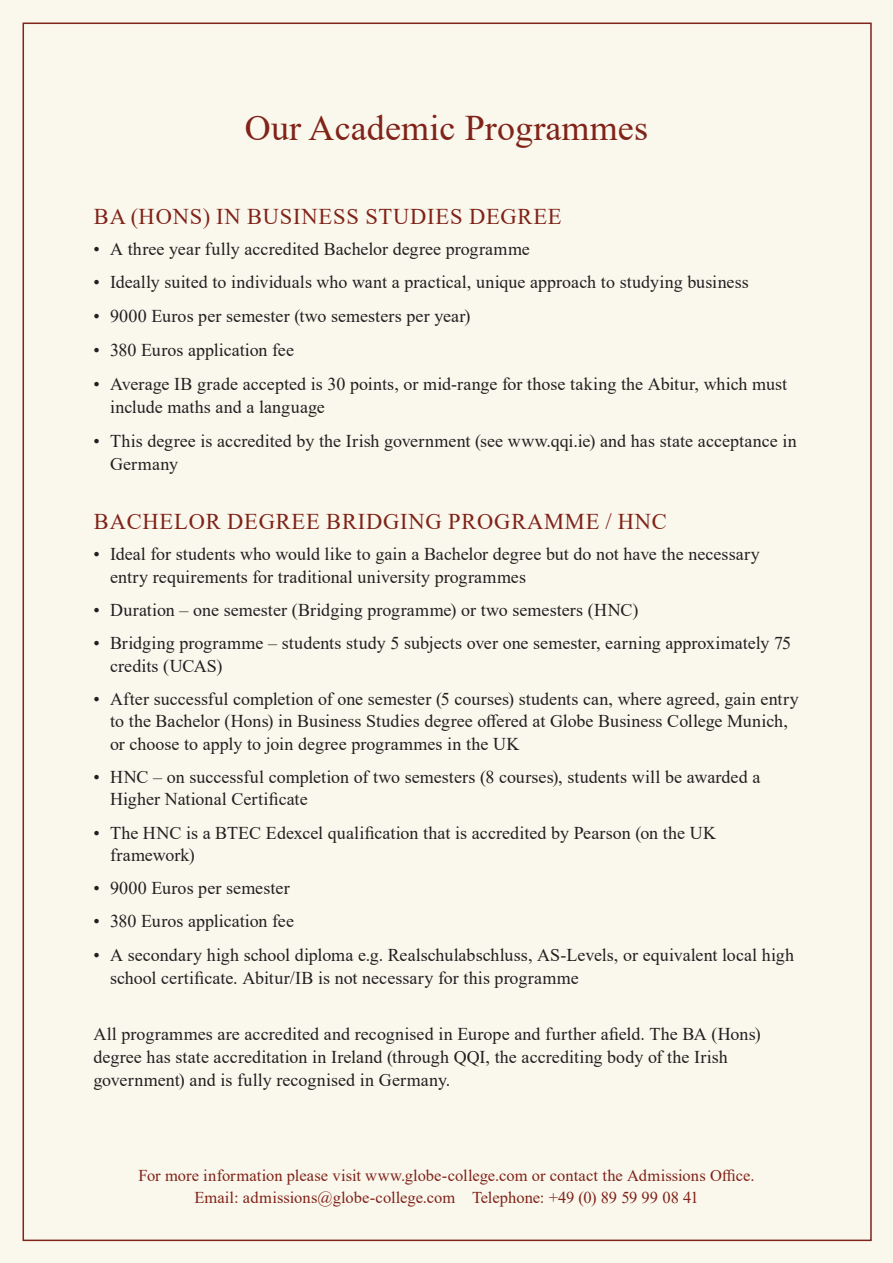
<style>
.page{position:relative;width:893px;height:1263px;background:#faf7ed}
.page>*{position:absolute;margin:0;border:0;box-sizing:border-box;transform-origin:0 0}
.Header_Para_1{font:36px "Times New Roman";letter-spacing:.005em;color:#802318}
.Subhead_1{font:22.5px "Times New Roman";letter-spacing:.035em;color:#802318}
.Bullet_list{font:18px/22.5px "Times New Roman";color:#231f20}
.Paragraph_Style_1{font:18px/23.2px "Times New Roman";letter-spacing:.005em;color:#231f20}
.Footer_text{font:16.5px "Times New Roman";color:#802318}
</style>
<div class="page">
<p class="Header_Para_1" style="left:245px;top:102px;width:405px">Our Academic Programmes</p>
<p class="Subhead_1" style="left:94px;top:200px;width:469px">BA (HONS) IN BUSINESS STUDIES DEGREE</p>
<p class="Bullet_list" style="left:94px;top:237px;width:438px">• A three year fully accredited Bachelor degree programme</p>
<p class="Bullet_list" style="left:94px;top:271px;width:657px">• Ideally suited to individuals who want a practical, unique approach to studying business</p>
<p class="Bullet_list" style="left:94px;top:304px;width:378px">• 9000 Euros per semester (two semesters per year)</p>
<p class="Bullet_list" style="left:94px;top:338px;width:202px">• 380 Euros application fee</p>
<p class="Bullet_list" style="left:110px;top:372px;width:679px;line-height:23.2px;text-indent:-16px">• Average IB grade accepted is 30 points, or mid-range for those taking the Abitur, which must include maths and a language</p>
<p class="Bullet_list" style="left:110px;top:429px;width:688px;line-height:23.2px;text-indent:-16px">• This degree is accredited by the Irish government (see www.qqi.ie) and has state acceptance in<br>Germany</p>
<p class="Subhead_1" style="left:94px;top:506px;width:574px">BACHELOR DEGREE BRIDGING PROGRAMME / HNC</p>
<p class="Bullet_list" style="left:110px;top:542px;width:651px;text-indent:-16px">• Ideal for students who would like to gain a Bachelor degree but do not have the necessary entry requirements for traditional university programmes</p>
<p class="Bullet_list" style="left:94px;top:598px;width:546px">• Duration – one semester (Bridging programme) or two semesters (HNC)</p>
<p class="Bullet_list" style="left:110px;top:631px;width:683px;text-indent:-16px">• Bridging programme – students study 5 subjects over one semester, earning approximately 75 credits (UCAS)</p>
<p class="Bullet_list" style="left:110px;top:687px;width:690px;text-indent:-16px">• After successful completion of one semester (5 courses) students can, where agreed, gain entry to the Bachelor (Hons) in Business Studies degree offered at Globe Business College Munich, or choose to apply to join degree programmes in the UK</p>
<p class="Bullet_list" style="left:110px;top:765px;width:652px;text-indent:-16px">• HNC – on successful completion of two semesters (8 courses), students will be awarded a<br>Higher National Certificate</p>
<p class="Bullet_list" style="left:110px;top:821px;width:608px;text-indent:-16px">• The HNC is a BTEC Edexcel qualification that is accredited by Pearson (on the UK framework)</p>
<p class="Bullet_list" style="left:94px;top:876px;width:198px">• 9000 Euros per semester</p>
<p class="Bullet_list" style="left:94px;top:909px;width:202px">• 380 Euros application fee</p>
<p class="Bullet_list" style="left:110px;top:943px;width:685px;line-height:23.2px;text-indent:-16px">• A secondary high school diploma e.g. Realschulabschluss, AS-Levels, or equivalent local high school certificate. Abitur/IB is not necessary for this programme</p>
<p class="Paragraph_Style_1" style="left:94px;top:1021px;width:669px">All programmes are accredited and recognised in Europe and further afield. The BA (Hons) degree has state accreditation in Ireland (through QQI, the accrediting body of the Irish government) and is fully recognised in Germany.</p>
<p class="Footer_text" style="left:138px;top:1163px;width:618px">For more information please visit www.globe-college.com or contact the Admissions Office.</p>
<p class="Footer_text" style="left:194px;top:1186px;width:506px">Email: admissions@globe-college.com Telephone: +49 (0) 89 59 99 08 41</p>
</div>
